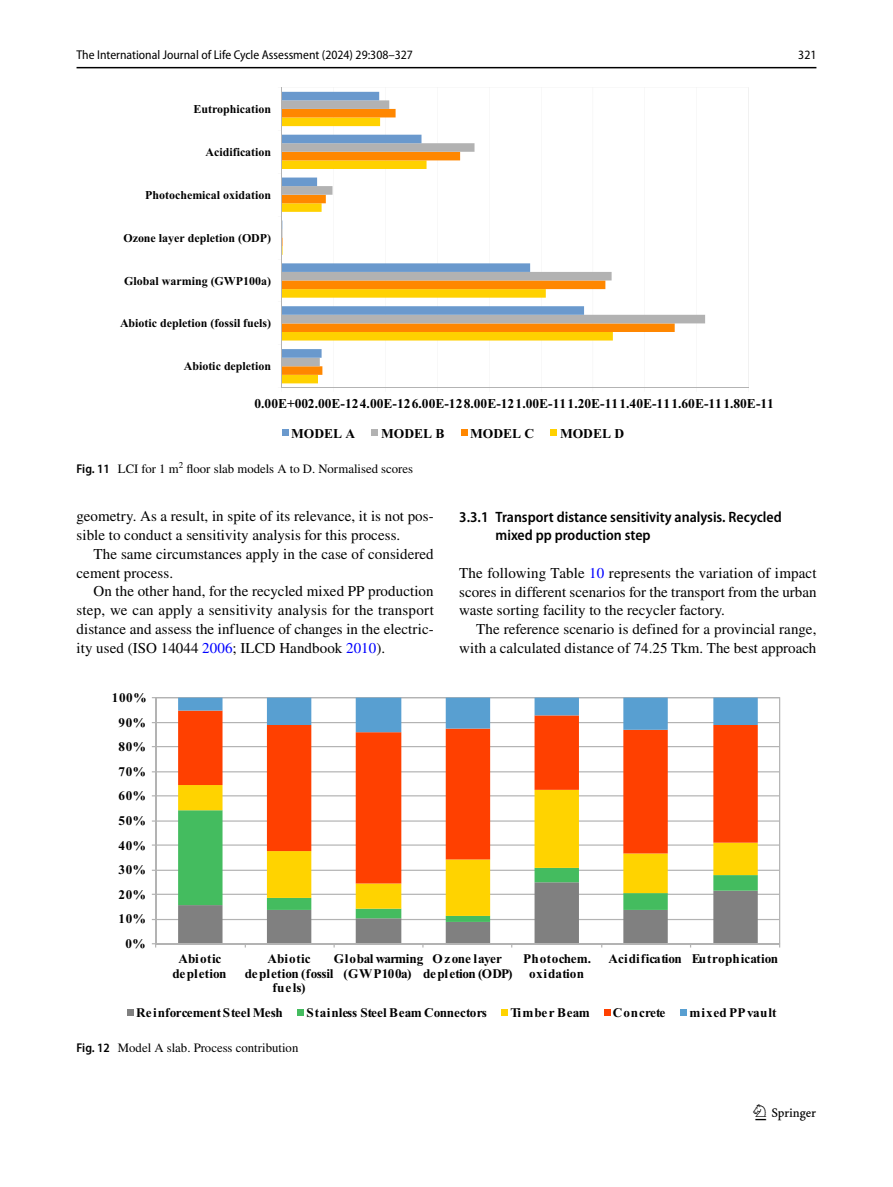
<style>
.page{position:relative;width:893px;height:1187px;background:#fff}
.page>*{position:absolute;margin:0;border:0;box-sizing:border-box;transform-origin:0 0}
.t1{font:22.5px "Springnew Regular 2";color:#000}
.t2{font:15px/18.8px "STIX";letter-spacing:.005em;color:#000}
.t3{font:600 semi-condensed 15px/18.8px "Myriad Pro";color:#000}
.t4{font:13.5px "Times New Roman PS Bold MT4";color:#000}
.t5{font:13.2px/14.4px "Times New Roman PS Bold MT5";letter-spacing:.01em;color:#000;text-align:center}
.t6{font:13.2px/14.4px "Times New Roman PS Bold MT5";letter-spacing:.035em;color:#000;text-align:center}
.t7{font:13.2px/14.4px "Times New Roman PS Bold MT5";letter-spacing:-.01em;color:#000;text-align:center}
.t8{font:13.2px "Times New Roman PS Bold MT5";letter-spacing:.045em;color:#000}
.t9{font:12.75px "STIX";color:#000}
.t10{font:semi-condensed 12.75px "Myriad Pro";color:#000}
.t11{font:12px "Times New Roman PS Bold MT4";color:#000}
.s1{font-family:"Myriad Pro";font-weight:600;font-stretch:semi-condensed}
.s2{color:#00f}
</style>
<div class="page">
<hr style="left:77px;top:67px;width:739px;height:1px;background:#000">
<hr style="left:749px;top:87px;width:1px;height:301px;background:#b3b3b3">
<svg style="left:282px;top:271px;width:423px;height:95px"></svg>
<svg style="left:282px;top:92px;width:302px;height:266px"></svg>
<hr style="left:281px;top:387px;width:468px;height:1px;background:#b3b3b3">
<hr style="left:281px;top:87px;width:1px;height:301px;background:#b3b3b3">
<div style="left:282px;top:429px;width:6px;height:7px;background:#6a99cd"></div>
<div style="left:372px;top:429px;width:6px;height:7px;background:#b2b2b2"></div>
<div style="left:461px;top:429px;width:6px;height:7px;background:#ff8700"></div>
<div style="left:550px;top:429px;width:7px;height:7px;background:#ffd100"></div>
<svg style="left:156px;top:697px;width:624px;height:246px"></svg>
<svg style="left:178px;top:732px;width:580px;height:150px"></svg>
<svg style="left:178px;top:697px;width:580px;height:35px"></svg>
<hr style="left:155px;top:697px;width:1px;height:246px;background:#b3b3b3">
<hr style="left:156px;top:943px;width:624px;height:1px;background:#b3b3b3">
<svg style="left:178px;top:882px;width:580px;height:65px"></svg>
<div style="left:127px;top:1009px;width:7px;height:6px;background:#808080"></div>
<div style="left:297px;top:1009px;width:7px;height:6px;background:#44bc5f"></div>
<div style="left:501px;top:1009px;width:7px;height:6px;background:#ffd300"></div>
<svg style="left:604px;top:1009px;width:6px;height:6px"></svg>
<div style="left:680px;top:1009px;width:7px;height:6px;background:#589fd1"></div>
<p class="t10" style="left:77px;top:48px;width:338px">The International Journal of Life Cycle Assessment (2024) 29:308–327</p>
<p class="t10" style="left:798px;top:48px;width:20px">321</p>
<p class="t11" style="left:193px;top:100px;width:79px">Eutrophication</p>
<p class="t11" style="left:205px;top:143px;width:67px">Acidification</p>
<p class="t11" style="left:145px;top:186px;width:128px">Photochemical oxidation</p>
<p class="t11" style="left:123px;top:229px;width:149px">Ozone layer depletion (ODP)</p>
<p class="t11" style="left:124px;top:272px;width:149px">Global warming (GWP100a)</p>
<p class="t11" style="left:120px;top:315px;width:153px">Abiotic depletion (fossil fuels)</p>
<p class="t11" style="left:184px;top:357px;width:89px">Abiotic depletion</p>
<p class="t4" style="left:254px;top:394px;width:521px">0.00E+002.00E-124.00E-126.00E-128.00E-121.00E-111.20E-111.40E-111.60E-111.80E-11</p>
<p class="t4" style="left:291px;top:423px;width:66px">MODEL A</p>
<p class="t4" style="left:381px;top:423px;width:65px">MODEL B</p>
<p class="t4" style="left:470px;top:423px;width:66px">MODEL C</p>
<p class="t4" style="left:560px;top:423px;width:66px">MODEL D</p>
<p class="t9" style="left:77px;top:460px;width:338px"><span class="s1">Fig. 11</span> LCI for 1 m<sup>2</sup> floor slab models A to D. Normalised scores</p>
<p class="t2" style="left:77px;top:508px;width:359px">geometry. As a result, in spite of its relevance, it is not pos‑ sible to conduct a sensitivity analysis for this process.</p>
<p class="t2" style="left:77px;top:545px;width:359px;text-indent:17px">The same circumstances apply in the case of considered cement process.</p>
<p class="t2" style="left:77px;top:583px;width:359px;text-align:justify;text-indent:17px">On the other hand, for the recycled mixed PP production step, we can apply a sensitivity analysis for the transport distance and assess the influence of changes in the electric‑ ity used (ISO 14044 <span class="s2">2006</span>; ILCD Handbook <span class="s2">2010</span>).</p>
<p class="t5" style="left:112px;top:690px;width:36px">100%</p>
<p class="t5" style="left:119px;top:714px;width:29px">90%</p>
<p class="t5" style="left:119px;top:739px;width:29px">80%</p>
<p class="t5" style="left:119px;top:763px;width:29px">70%</p>
<p class="t5" style="left:119px;top:788px;width:29px">60%</p>
<p class="t5" style="left:119px;top:813px;width:29px">50%</p>
<p class="t5" style="left:119px;top:837px;width:29px">40%</p>
<p class="t5" style="left:119px;top:862px;width:29px">30%</p>
<p class="t5" style="left:119px;top:886px;width:29px">20%</p>
<p class="t5" style="left:119px;top:911px;width:29px">10%</p>
<p class="t5" style="left:125px;top:935px;width:22px">0%</p>
<p class="t3" style="left:496px;top:507px;width:288px;text-indent:-36px">3.3.1 Transport distance sensitivity analysis. Recycled mixed pp production step</p>
<p class="t2" style="left:459px;top:564px;width:359px;text-align:justify">The following Table <span class="s2">10</span> represents the variation of impact scores in different scenarios for the transport from the urban waste sorting facility to the recycler factory.</p>
<p class="t2" style="left:459px;top:620px;width:359px;text-align:right">The reference scenario is defined for a provincial range, with a calculated distance of 74.25 Tkm. The best approach</p>
<p class="t5" style="left:172px;top:951px;width:56px">Abiotic depletion</p>
<p class="t5" style="left:245px;top:951px;width:90px">Abiotic depletion (fossil fuels)</p>
<p class="t7" style="left:334px;top:951px;width:91px">Global warming (GWP100a)</p>
<p class="t5" style="left:423px;top:951px;width:91px">Ozone layer depletion (ODP)</p>
<p class="t6" style="left:523px;top:951px;width:70px">Photochem. oxidation</p>
<p class="t5" style="left:608px;top:951px;width:171px">Acidification Eutrophication</p>
<p class="t5" style="left:136px;top:1004px;width:148px">ReinforcementSteel Mesh</p>
<p class="t5" style="left:306px;top:1004px;width:182px">Stainless Steel Beam Connectors</p>
<p class="t6" style="left:510px;top:1004px;width:81px">Timber Beam</p>
<p class="t5" style="left:613px;top:1004px;width:54px">Concrete</p>
<p class="t8" style="left:689px;top:1003px;width:89px">mixedPPvault</p>
<p class="t9" style="left:77px;top:1039px;width:223px"><span class="s1">Fig. 12</span> Model A slab. Process contribution</p>
<h1 class="t1" style="left:755px;top:1104px;width:62px">1 3</h1>
</div>
